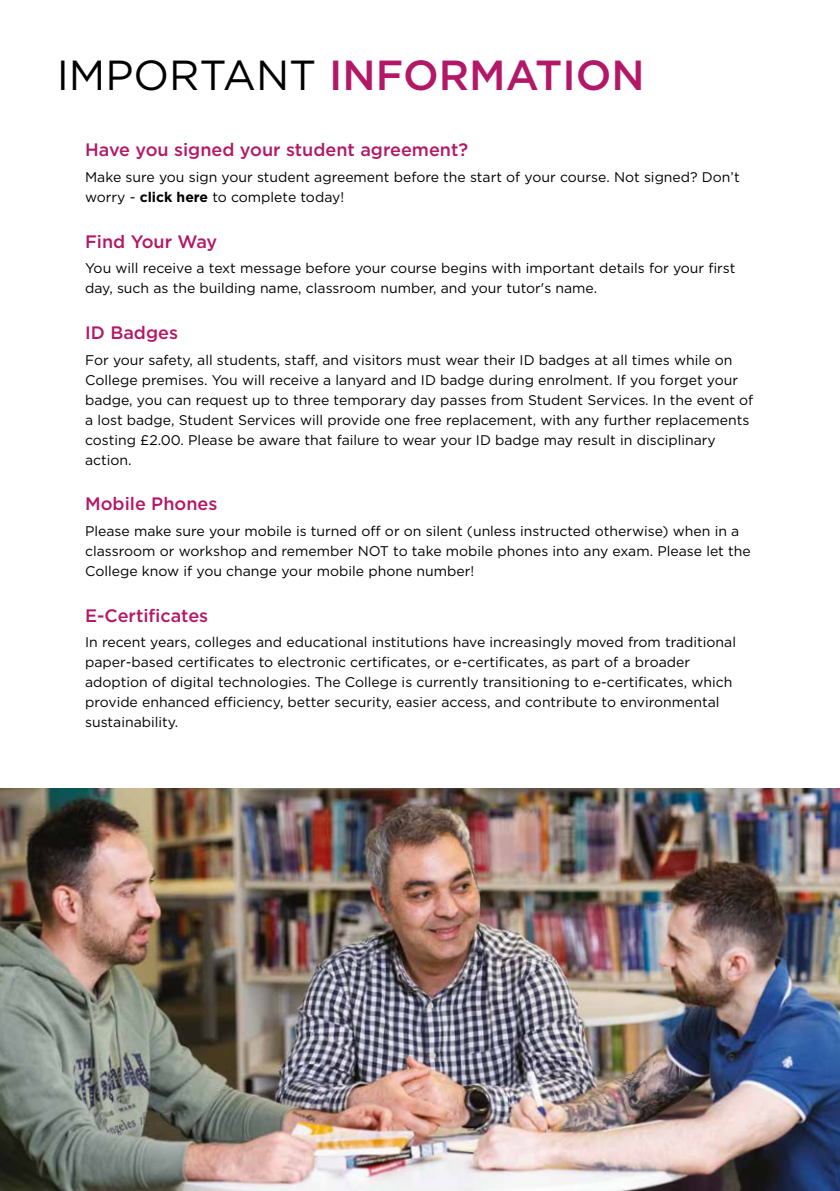
<style>
.page{position:relative;width:840px;height:1191px;background:#fff}
.page>*{position:absolute;margin:0;border:0;box-sizing:border-box;transform-origin:0 0}
.t1{font:500 42px "Gotham";color:#b31868}
.t2{font:500 18px "Gotham";color:#b31868}
.t3{font:14px/20px "Gotham";color:#000}
.s1{font-weight:400;color:#000}
.s2{font-weight:700}
</style>
<div class="page">
<img style="left:0;top:788px;width:839px;height:403px">
<h1 class="t1" style="left:57px;top:48px;width:589px"><span class="s1">IMPORTANT</span> INFORMATION</h1>
<p class="t2" style="left:85px;top:138px;width:384px">Have you signed your student agreement?</p>
<p class="t3" style="left:85px;top:167px;width:655px">Make sure you sign your student agreement before the start of your course. Not signed? Don’t worry - <span class="s2">click here</span> to complete today!</p>
<p class="t2" style="left:85px;top:229px;width:134px">Find Your Way</p>
<p class="t3" style="left:85px;top:258px;width:651px">You will receive a text message before your course begins with important details for your first day, such as the building name, classroom number, and your tutor's name.</p>
<p class="t2" style="left:85px;top:321px;width:94px">ID Badges</p>
<p class="t3" style="left:85px;top:349px;width:669px">For your safety, all students, staff, and visitors must wear their ID badges at all times while on College premises. You will receive a lanyard and ID badge during enrolment. If you forget your badge, you can request up to three temporary day passes from Student Services. In the event of a lost badge, Student Services will provide one free replacement, with any further replacements costing £2.00. Please be aware that failure to wear your ID badge may result in disciplinary action.</p>
<p class="t2" style="left:85px;top:492px;width:134px">Mobile Phones</p>
<p class="t3" style="left:85px;top:521px;width:666px">Please make sure your mobile is turned off or on silent (unless instructed otherwise) when in a classroom or workshop and remember NOT to take mobile phones into any exam. Please let the<br>College know if you change your mobile phone number!</p>
<p class="t2" style="left:85px;top:603px;width:125px">E-Certificates</p>
<p class="t3" style="left:85px;top:632px;width:652px">In recent years, colleges and educational institutions have increasingly moved from traditional paper-based certificates to electronic certificates, or e-certificates, as part of a broader adoption of digital technologies. The College is currently transitioning to e-certificates, which provide enhanced efficiency, better security, easier access, and contribute to environmental sustainability.</p>
</div>
